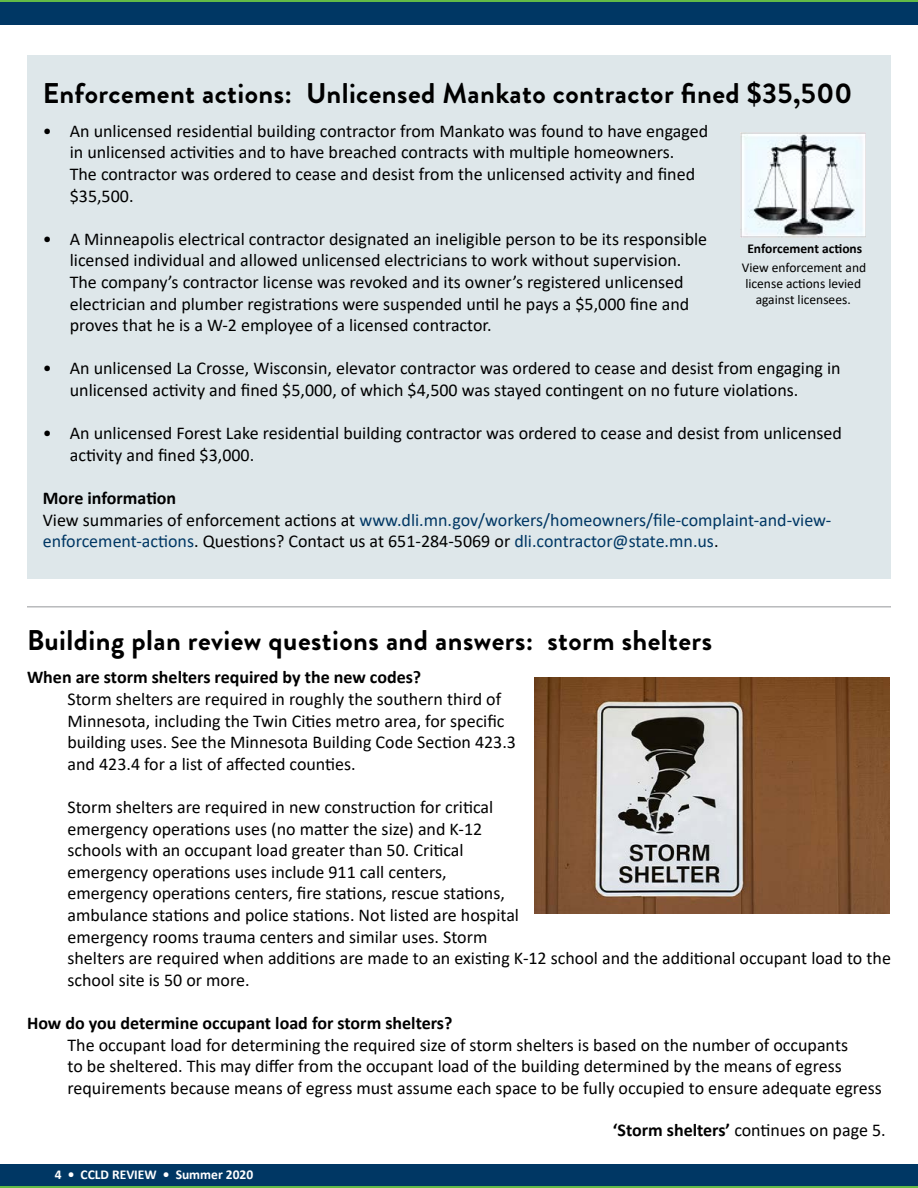
<style>
.page{position:relative;width:918px;height:1188px;background:#fff}
.page>*{position:absolute;margin:0;border:0;box-sizing:border-box;transform-origin:0 0}
.Headline_-_main_-_bl{font:700 28.5px "Brandon Grotesque";letter-spacing:.015em;color:#000}
.Body_paragraph{font:18px/21.6px "Calibri";color:#000}
.Body_paragraph-2{font:18px/21.6px "Calibri";color:#003764}
.Paragraph_subhed{font:700 18px "Calibri";color:#000}
.t1{font:13.5px/16.2px "Calibri";color:#000;text-align:center}
.t2{font:700 13.5px "Calibri";color:#fff}
.t3{font:700 13.5px "Calibri";color:#000}
.s1{color:#000}
.s2{font-weight:700}
</style>
<div class="page">
<div style="left:0;top:1175px;width:918px;height:13px;background:#62bb46"></div>
<div style="left:0;top:1164px;width:918px;height:22px;background:#003764"></div>
<hr style="left:0;top:0;width:918px;height:3px;background:#62bb46">
<div style="left:0;top:2px;width:918px;height:23px;background:#003764"></div>
<hr style="left:27px;top:606px;width:864px;height:1px;background:#96989a">
<div style="left:27px;top:56px;width:864px;height:523px;background:#dee7ea"></div>
<img style="left:535px;top:677px;width:354px;height:237px">
<img style="left:740px;top:133px;width:126px;height:105px">
<h2 class="Headline_-_main_-_bl" style="left:43px;top:74px;width:811px">Enforcement actions: Unlicensed Mankato contractor fined $35,500</h2>
<p class="Body_paragraph" style="left:70px;top:120px;width:640px;text-indent:-27px">• An unlicensed residential building contractor from Mankato was found to have engaged in unlicensed activities and to have breached contracts with multiple homeowners.<br>The contractor was ordered to cease and desist from the unlicensed activity and fined $35,500.</p>
<p class="Body_paragraph" style="left:70px;top:228px;width:639px;text-indent:-27px">• A Minneapolis electrical contractor designated an ineligible person to be its responsible licensed individual and allowed unlicensed electricians to work without supervision.<br>The company’s contractor license was revoked and its owner’s registered unlicensed electrician and plumber registrations were suspended until he pays a $5,000 fine and proves that he is a W-2 employee of a licensed contractor.</p>
<p class="Body_paragraph" style="left:70px;top:357px;width:772px;text-indent:-27px">• An unlicensed La Crosse, Wisconsin, elevator contractor was ordered to cease and desist from engaging in unlicensed activity and fined $5,000, of which $4,500 was stayed contingent on no future violations.</p>
<p class="Body_paragraph" style="left:70px;top:422px;width:774px;text-indent:-27px">• An unlicensed Forest Lake residential building contractor was ordered to cease and desist from unlicensed activity and fined $3,000.</p>
<p class="Paragraph_subhed" style="left:43px;top:485px;width:135px">More information</p>
<p class="Body_paragraph-2" style="left:43px;top:508px;width:790px"><span class="s1">View summaries of enforcement actions at</span> www.dli.mn.gov/workers/homeowners/file-complaint-and-view&shy;enforcement-actions<span class="s1">. Questions? Contact us at 651-284-5069 or</span> dli.contractor@state.mn.us<span class="s1">.</span></p>
<p class="t3" style="left:747px;top:239px;width:116px">Enforcement actions</p>
<p class="t1" style="left:742px;top:259px;width:126px">View enforcement and license actions levied against licensees.</p>
<h2 class="Headline_-_main_-_bl" style="left:27px;top:620px;width:687px">Building plan review questions and answers: storm shelters</h2>
<p class="Paragraph_subhed" style="left:27px;top:665px;width:396px">When are storm shelters required by the new codes?</p>
<p class="Body_paragraph" style="left:68px;top:688px;width:450px">Storm shelters are required in roughly the southern third of Minnesota, including the Twin Cities metro area, for specific building uses. See the Minnesota Building Code Section 423.3 and 423.4 for a list of affected counties.</p>
<p class="Body_paragraph" style="left:68px;top:796px;width:825px">Storm shelters are required in new construction for critical<br>emergency operations uses (no matter the size) and K-12<br>schools with an occupant load greater than 50. Critical<br>emergency operations uses include 911 call centers,<br>emergency operations centers, fire stations, rescue stations,<br>ambulance stations and police stations. Not listed are hospital<br>emergency rooms trauma centers and similar uses. Storm<br>shelters are required when additions are made to an existing K-12 school and the additional occupant load to the school site is 50 or more.</p>
<p class="Paragraph_subhed" style="left:27px;top:1010px;width:427px">How do you determine occupant load for storm shelters?</p>
<p class="Body_paragraph" style="left:68px;top:1033px;width:816px">The occupant load for determining the required size of storm shelters is based on the number of occupants<br>to be sheltered. This may differ from the occupant load of the building determined by the means of egress requirements because means of egress must assume each space to be fully occupied to ensure adequate egress</p>
<p class="Body_paragraph" style="left:613px;top:1119px;width:274px"><span class="s2">‘Storm shelters’</span> continues on page 5.</p>
<p class="t2" style="left:55px;top:1165px;width:200px">4 • CCLD REVIEW • Summer 2020</p>
</div>
